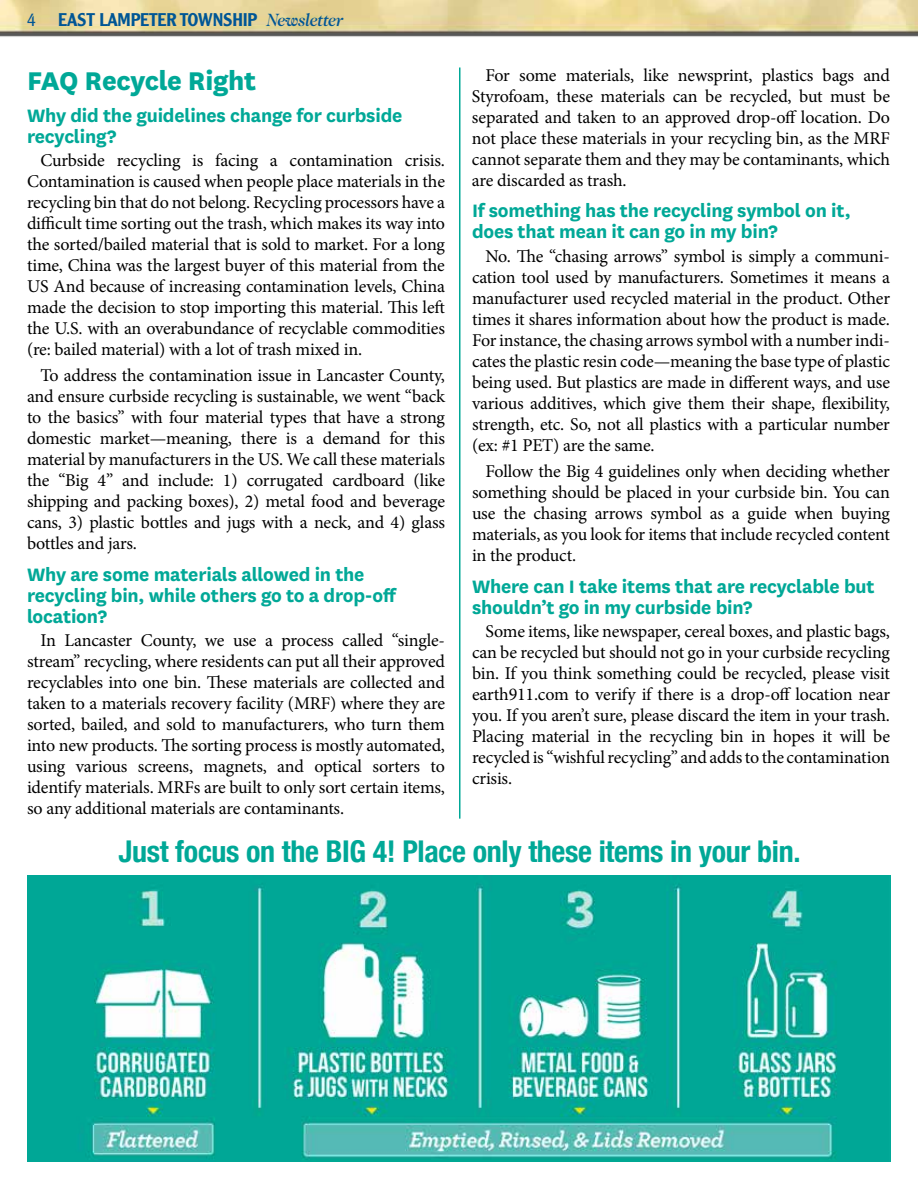
<style>
.page{position:relative;width:918px;height:1188px;background:#fff}
.page>*{position:absolute;margin:0;border:0;box-sizing:border-box;transform-origin:0 0}
.t1{font:700 condensed 30px "Helvetica Neue";letter-spacing:-.01em;color:#00a897}
.t2{font:800 30px "National";letter-spacing:-.01em;color:#00a897}
.t3{font:700 21px/21px "National";letter-spacing:-.01em;color:#00a897}
.t4{font:18px/21px "Minion Pro";letter-spacing:-.01em;color:#000;text-align:justify}
.t5{font:500 18px "Clearface Gothic LH";letter-spacing:-.01em;color:#005695}
.t6{font:300 18px "Clearface Gothic LH";color:#005695}
.s1{font-family:"Caslon Two Twenty Four";font-style:italic}
</style>
<div class="page">
<img style="left:0;top:0;width:918px;height:87px">
<img style="left:27px;top:876px;width:864px;height:286px">
<hr style="left:459px;top:68px;width:1px;height:751px;background:#00a897">
<p class="t6" style="left:27px;top:9px;width:10px">4</p>
<p class="t5" style="left:58px;top:9px;width:286px">EAST LAMPETER TOWNSHIP <span class="s1">Newsletter</span></p>
<h1 class="t2" style="left:27px;top:59px;width:231px">FAQ Recycle Right</h1>
<p class="t3" style="left:27px;top:103px;width:377px">Why did the guidelines change for curbside recycling?</p>
<p class="t4" style="left:27px;top:150px;width:420px;text-indent:14px">Curbside recycling is facing a contamination crisis.<br>Contamination is caused when people place materials in the recycling bin that do not belong. Recycling processors have a difficult time sorting out the trash, which makes its way into the sorted/bailed material that is sold to market. For a long time, China was the largest buyer of this material from the US And because of increasing contamination levels, China made the decision to stop importing this material. This left the U.S. with an overabundance of recyclable commodities (re: bailed material) with a lot of trash mixed in.</p>
<p class="t4" style="left:27px;top:365px;width:420px;text-indent:14px">To address the contamination issue in Lancaster County, and ensure curbside recycling is sustainable, we went “back to the basics” with four material types that have a strong domestic market—meaning, there is a demand for this material by manufacturers in the US. We call these materials the “Big 4” and include: 1) corrugated cardboard (like shipping and packing boxes), 2) metal food and beverage cans, 3) plastic bottles and jugs with a neck, and 4) glass bottles and jars.</p>
<p class="t3" style="left:27px;top:563px;width:371px">Why are some materials allowed in the recycling bin, while others go to a drop-off location?</p>
<p class="t4" style="left:27px;top:630px;width:420px;text-indent:14px">In Lancaster County, we use a process called “single&shy;stream” recycling, where residents can put all their approved recyclables into one bin. These materials are collected and taken to a materials recovery facility (MRF) where they are sorted, bailed, and sold to manufacturers, who turn them into new products. The sorting process is mostly automated, using various screens, magnets, and optical sorters to identify materials. MRFs are built to only sort certain items, so any additional materials are contaminants.</p>
<p class="t4" style="left:472px;top:64px;width:420px;text-indent:14px">For some materials, like newsprint, plastics bags and Styrofoam, these materials can be recycled, but must be separated and taken to an approved drop-off location. Do not place these materials in your recycling bin, as the MRF cannot separate them and they may be contaminants, which are discarded as trash.</p>
<p class="t3" style="left:472px;top:199px;width:380px">If something has the recycling symbol on it, does that mean it can go in my bin?</p>
<p class="t4" style="left:472px;top:245px;width:420px;text-indent:14px">No. The “chasing arrows” symbol is simply a communi&shy;cation tool used by manufacturers. Sometimes it means a manufacturer used recycled material in the product. Other times it shares information about how the product is made.<br>For instance, the chasing arrows symbol with a number indi&shy;cates the plastic resin code—meaning the base type of plastic being used. But plastics are made in different ways, and use various additives, which give them their shape, flexibility, strength, etc. So, not all plastics with a particular number (ex: #1 PET) are the same.</p>
<p class="t4" style="left:472px;top:461px;width:420px;text-indent:14px">Follow the Big 4 guidelines only when deciding whether something should be placed in your curbside bin. You can use the chasing arrows symbol as a guide when buying materials, as you look for items that include recycled content in the product.</p>
<p class="t3" style="left:472px;top:574px;width:404px">Where can I take items that are recyclable but shouldn’t go in my curbside bin?</p>
<p class="t4" style="left:472px;top:621px;width:420px;text-indent:14px">Some items, like newspaper, cereal boxes, and plastic bags, can be recycled but should not go in your curbside recycling bin. If you think something could be recycled, please visit earth911.com to verify if there is a drop-off location near you. If you aren’t sure, please discard the item in your trash.<br>Placing material in the recycling bin in hopes it will be recycled is “wishful recycling” and adds to the contamination crisis.</p>
<h1 class="t1" style="left:119px;top:827px;width:684px">Just focus on the BIG 4! Place only these items in your bin.</h1>
</div>
